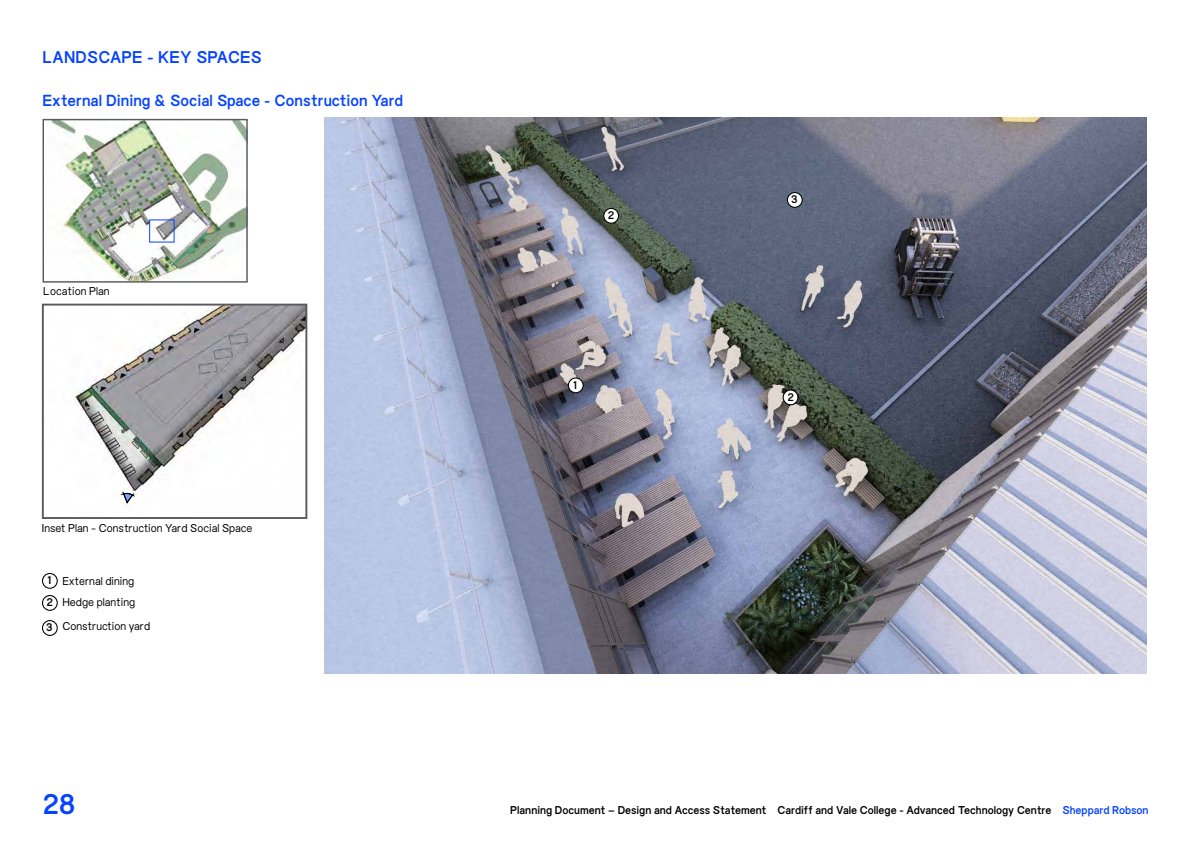
<style>
.page{position:relative;width:1191px;height:842px;background:#fff}
.page>*{position:absolute;margin:0;border:0;box-sizing:border-box;transform-origin:0 0}
.t1{font:700 30px "Everyday";color:#0643ff}
.t2{font:700 18px "Everyday";letter-spacing:.01em;color:#0643ff}
.t3{font:700 17px "Everyday";color:#0643ff}
.t4{font:700 12px "Everyday";letter-spacing:-.005em;color:#000}
.t5{font:12px/21.3px "Everyday";color:#000}
.t6{font:700 11.7px "Everyday";color:#000}
.s1{font-weight:700;font-size:11.7px}
.s2{color:#0643ff}
</style>
<div class="page">
<img style="left:324px;top:118px;width:823px;height:555px">
<img style="left:75px;top:307px;width:229px;height:189px">
<div style="left:42px;top:304px;width:265px;height:215px;border:2px solid #5a5b5d"></div>
<div style="left:42px;top:573px;width:16px;height:16px;border:1px solid #000;border-radius:50%"></div>
<div style="left:42px;top:595px;width:16px;height:16px;border:1px solid #000;border-radius:50%"></div>
<div style="left:42px;top:620px;width:16px;height:16px;border:1px solid #000;border-radius:50%"></div>
<div style="left:568px;top:378px;width:15px;height:15px;background:#fff;border-radius:50%"></div>
<div style="left:568px;top:377px;width:15px;height:16px;border:1px solid #000;border-radius:50%"></div>
<div style="left:604px;top:208px;width:14px;height:15px;background:#fff;border-radius:50%"></div>
<div style="left:603px;top:208px;width:16px;height:16px;border:1px solid #000;border-radius:50%"></div>
<div style="left:787px;top:193px;width:15px;height:14px;background:#fff;border-radius:50%"></div>
<div style="left:787px;top:192px;width:15px;height:16px;border:1px solid #000;border-radius:50%"></div>
<div style="left:783px;top:390px;width:15px;height:15px;background:#fff;border-radius:50%"></div>
<div style="left:782px;top:389px;width:16px;height:16px;border:1px solid #000;border-radius:50%"></div>
<img style="left:51px;top:121px;width:195px;height:160px">
<div style="left:43px;top:119px;width:205px;height:164px;border:1px solid #5a5b5d"></div>
<div style="left:149px;top:219px;width:26px;height:24px;border:1px solid #0643ff"></div>
<svg style="left:121px;top:491px;width:14px;height:13px"></svg>
<h2 class="t2" style="left:43px;top:47px;width:221px">LANDSCAPE - KEY SPACES</h2>
<h3 class="t3" style="left:42px;top:91px;width:362px">External Dining &amp; Social Space - Construction Yard</h3>
<p class="t5" style="left:43px;top:281px;width:68px">Location Plan</p>
<p class="t5" style="left:42px;top:518px;width:212px">Inset Plan - Construction Yard Social Space</p>
<p class="t5" style="left:47px;top:571px;width:90px"><span class="s1">1</span> External dining<br><span class="s1">2</span> Hedge planting</p>
<p class="t5" style="left:46px;top:616px;width:105px"><sub>3</sub> Construction yard</p>
<h1 class="t1" style="left:43px;top:788px;width:35px">28</h1>
<p class="t6" style="left:608px;top:209px;width:8px">2</p>
<p class="t6" style="left:573px;top:379px;width:5px">1</p>
<p class="t6" style="left:791px;top:193px;width:8px">3</p>
<p class="t6" style="left:787px;top:391px;width:8px">2</p>
<p class="t4" style="left:510px;top:803px;width:640px">Planning Document – Design and Access Statement Cardiff and Vale College - Advanced Technology Centre <span class="s2">Sheppard Robson</span></p>
</div>
